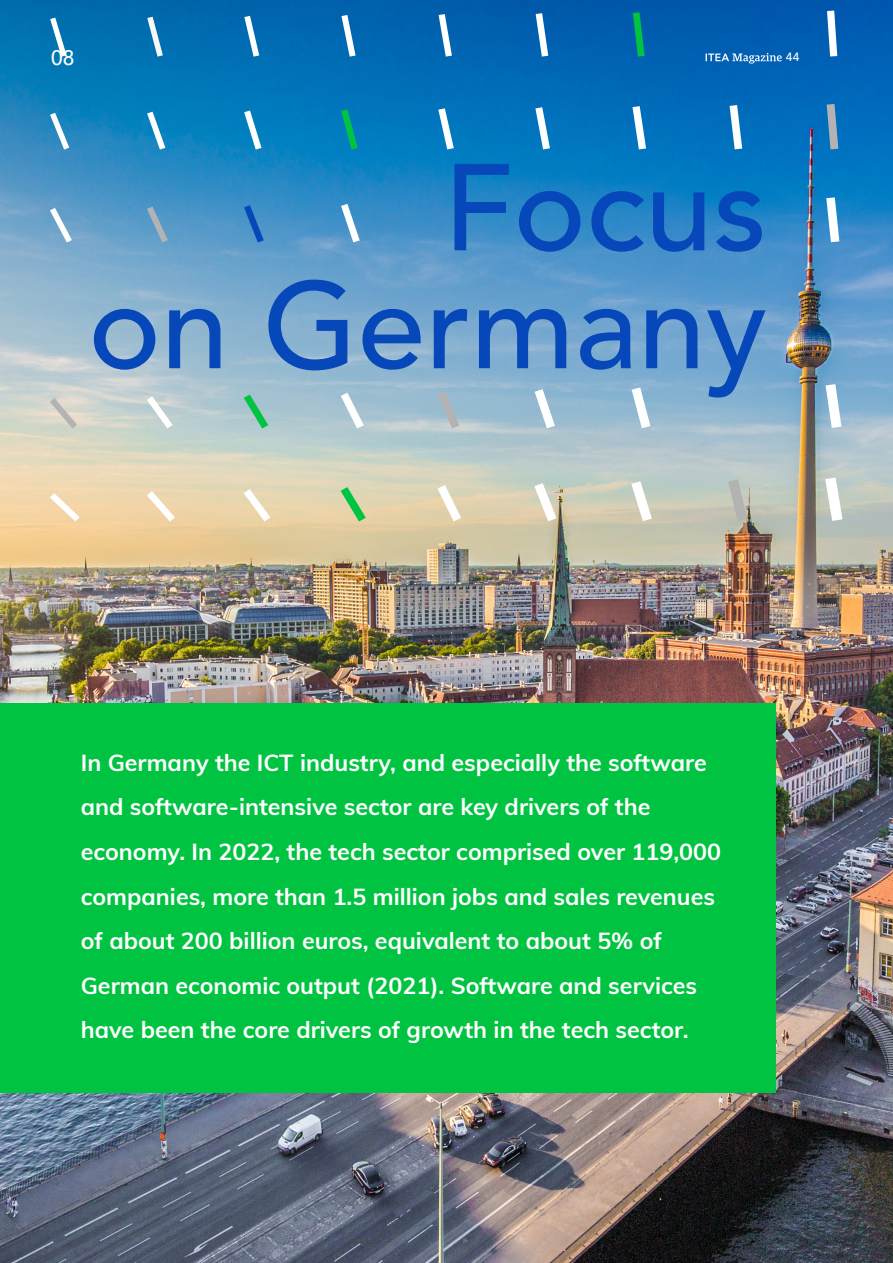
<style>
.page{position:relative;width:893px;height:1263px;background:#fff}
.page>*{position:absolute;margin:0;border:0;box-sizing:border-box;transform-origin:0 0}
.body___heading_main{font:500 122.1px/117.9px "Avenir";color:#0648b9;text-align:right}
.leader{font:700 23.25px/44.5px "Muli";color:#fff}
.t1{font:500 21px "Avenir";color:#fff}
.t2{font:500 12px "Avenir";color:#fff}
</style>
<div class="page">
<img style="left:0;top:0;width:893px;height:1263px">
<svg style="left:827px;top:11px;width:10px;height:46px"></svg>
<svg style="left:633px;top:12px;width:12px;height:45px"></svg>
<svg style="left:536px;top:13px;width:12px;height:44px"></svg>
<svg style="left:439px;top:14px;width:13px;height:43px"></svg>
<svg style="left:341px;top:15px;width:15px;height:42px"></svg>
<svg style="left:244px;top:16px;width:15px;height:41px"></svg>
<svg style="left:147px;top:17px;width:16px;height:40px"></svg>
<svg style="left:50px;top:18px;width:17px;height:39px"></svg>
<svg style="left:827px;top:104px;width:11px;height:45px"></svg>
<svg style="left:730px;top:105px;width:12px;height:44px"></svg>
<svg style="left:632px;top:106px;width:14px;height:43px"></svg>
<svg style="left:535px;top:107px;width:15px;height:42px"></svg>
<svg style="left:438px;top:108px;width:16px;height:41px"></svg>
<svg style="left:341px;top:109px;width:17px;height:41px"></svg>
<svg style="left:244px;top:111px;width:18px;height:39px"></svg>
<svg style="left:147px;top:112px;width:18px;height:38px"></svg>
<svg style="left:50px;top:113px;width:19px;height:37px"></svg>
<svg style="left:826px;top:197px;width:13px;height:45px"></svg>
<svg style="left:341px;top:204px;width:19px;height:38px"></svg>
<svg style="left:244px;top:205px;width:20px;height:37px"></svg>
<svg style="left:147px;top:207px;width:21px;height:35px"></svg>
<svg style="left:50px;top:208px;width:22px;height:34px"></svg>
<svg style="left:826px;top:384px;width:15px;height:44px"></svg>
<svg style="left:632px;top:387px;width:18px;height:41px"></svg>
<svg style="left:535px;top:389px;width:20px;height:39px"></svg>
<svg style="left:438px;top:391px;width:21px;height:37px"></svg>
<svg style="left:341px;top:393px;width:23px;height:35px"></svg>
<svg style="left:244px;top:394px;width:24px;height:34px"></svg>
<svg style="left:147px;top:396px;width:26px;height:32px"></svg>
<svg style="left:50px;top:398px;width:27px;height:30px"></svg>
<svg style="left:825px;top:477px;width:17px;height:44px"></svg>
<svg style="left:728px;top:479px;width:19px;height:42px"></svg>
<svg style="left:631px;top:481px;width:21px;height:40px"></svg>
<svg style="left:534px;top:483px;width:22px;height:38px"></svg>
<svg style="left:437px;top:485px;width:24px;height:36px"></svg>
<svg style="left:341px;top:487px;width:25px;height:34px"></svg>
<svg style="left:244px;top:489px;width:26px;height:32px"></svg>
<svg style="left:147px;top:491px;width:28px;height:30px"></svg>
<svg style="left:50px;top:493px;width:30px;height:28px"></svg>
<div style="left:0;top:704px;width:775px;height:389px;background:#00c441"></div>
<svg style="left:706px;top:53px;width:76px;height:11px"></svg>
<p class="t1" style="left:51px;top:39px;width:25px">08</p>
<p class="t2" style="left:786px;top:47px;width:15px">44</p>
<p class="body___heading_main" style="left:88px;top:142px;width:680px">Focus<br>on Germany</p>
<p class="leader" style="left:81px;top:739px;width:642px">In Germany the ICT industry, and especially the software and software-intensive sector are key drivers of the economy. In 2022, the tech sector comprised over 119,000 companies, more than 1.5 million jobs and sales revenues of about 200 billion euros, equivalent to about 5% of German economic output (2021). Software and services have been the core drivers of growth in the tech sector.</p>
</div>
